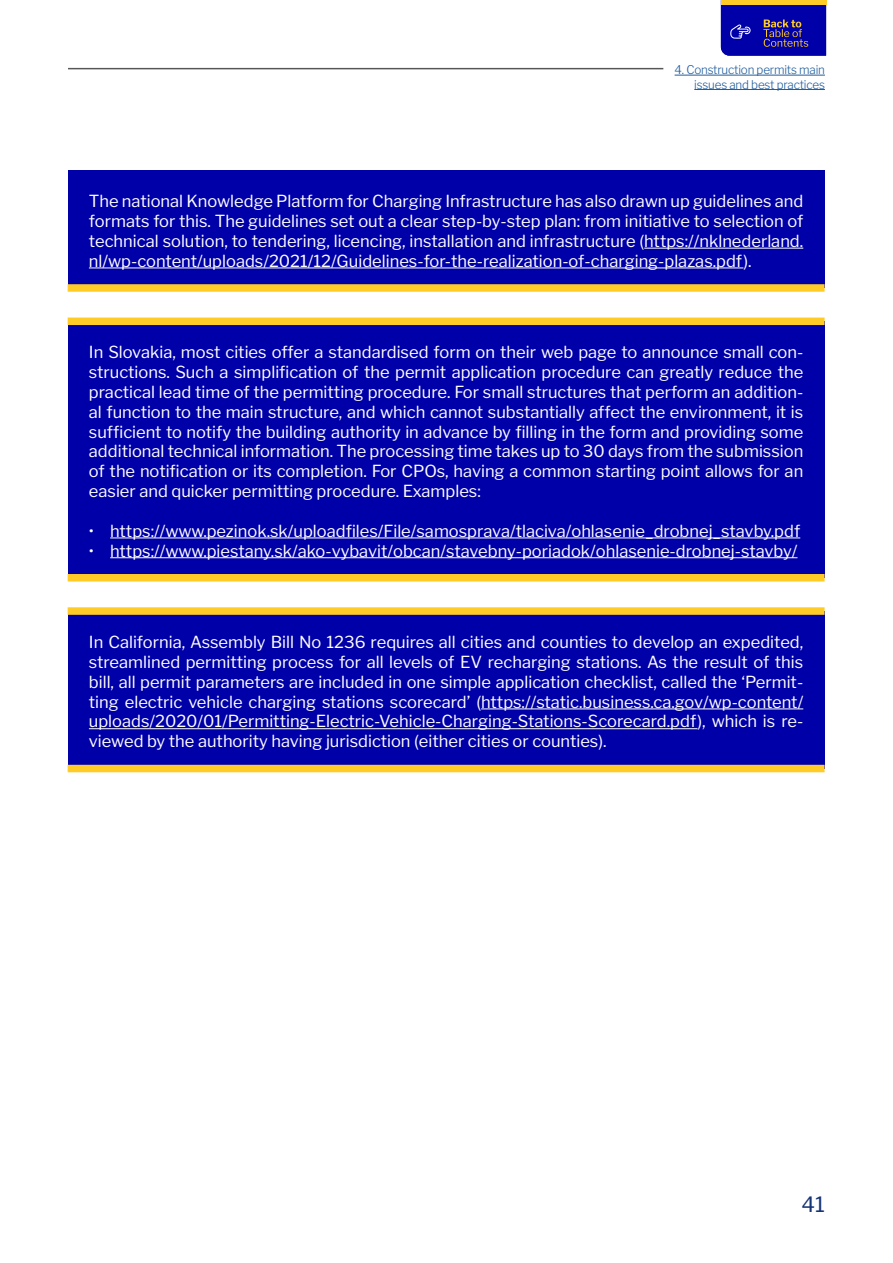
<style>
.page{position:relative;width:893px;height:1263px;background:#fff}
.page>*{position:absolute;margin:0;border:0;box-sizing:border-box;transform-origin:0 0}
.t1{font:21px "Libre Franklin";color:#163373}
.Box_body_white{font:16.5px/19.8px "Libre Franklin";color:#fff;text-align:justify}
.t2{font:300 12px/14.4px "Libre Franklin";letter-spacing:-.015em;color:#205d9e;text-align:right}
</style>
<div class="page">
<svg style="left:721px;top:0;width:105px;height:56px"></svg>
<hr style="left:68px;top:68px;width:595px;height:1px;background:#575756">
<hr style="left:675px;top:75px;width:150px;height:1px;background:#205d9e">
<hr style="left:694px;top:89px;width:131px;height:1px;background:#205d9e">
<div style="left:68px;top:170px;width:757px;height:118px;background:#0000a9"></div>
<div style="left:68px;top:284px;width:757px;height:8px;background:#ffcb27"></div>
<hr style="left:644px;top:248px;width:159px;height:1px;background:#fff">
<hr style="left:89px;top:268px;width:654px;height:1px;background:#fff">
<div style="left:68px;top:321px;width:757px;height:257px;background:#0000a9"></div>
<div style="left:68px;top:317px;width:757px;height:8px;background:#ffcb27"></div>
<div style="left:68px;top:574px;width:757px;height:7px;background:#ffcb27"></div>
<hr style="left:110px;top:537px;width:690px;height:1px;background:#fff">
<hr style="left:110px;top:557px;width:687px;height:1px;background:#fff">
<div style="left:68px;top:611px;width:757px;height:157px;background:#0000a9"></div>
<div style="left:68px;top:607px;width:757px;height:8px;background:#ffcb27"></div>
<div style="left:68px;top:765px;width:757px;height:7px;background:#ffcb27"></div>
<hr style="left:481px;top:708px;width:322px;height:1px;background:#fff">
<hr style="left:89px;top:728px;width:608px;height:1px;background:#fff">
<p class="t2" style="left:675px;top:62px;width:152px">4. Construction permits main issues and best practices</p>
<p class="Box_body_white" style="left:89px;top:190px;width:716px">The national Knowledge Platform for Charging Infrastructure has also drawn up guidelines and formats for this. The guidelines set out a clear step-by-step plan: from initiative to selection of technical solution, to tendering, licencing, installation and infrastructure (https://nklnederland. nl/wp-content/uploads/2021/12/Guidelines-for-the-realization-of-charging-plazas.pdf).</p>
<p class="Box_body_white" style="left:89px;top:341px;width:716px">In Slovakia, most cities offer a standardised form on their web page to announce small con&shy;structions. Such a simplification of the permit application procedure can greatly reduce the practical lead time of the permitting procedure. For small structures that perform an addition&shy;al function to the main structure, and which cannot substantially affect the environment, it is sufficient to notify the building authority in advance by filling in the form and providing some additional technical information. The processing time takes up to 30 days from the submission of the notification or its completion. For CPOs, having a common starting point allows for an easier and quicker permitting procedure. Examples:</p>
<p class="Box_body_white" style="left:89px;top:519px;width:713px">• https://www.pezinok.sk/uploadfiles/File/samosprava/tlaciva/ohlasenie_drobnej_stavby.pdf</p>
<p class="Box_body_white" style="left:89px;top:539px;width:710px">• https://www.piestany.sk/ako-vybavit/obcan/stavebny-poriadok/ohlasenie-drobnej-stavby/</p>
<p class="Box_body_white" style="left:89px;top:631px;width:716px">In California, Assembly Bill No 1236 requires all cities and counties to develop an expedited, streamlined permitting process for all levels of EV recharging stations. As the result of this bill, all permit parameters are included in one simple application checklist, called the ‘Permit&shy;ting electric vehicle charging stations scorecard’ (https://static.business.ca.gov/wp-content/ uploads/2020/01/Permitting-Electric-Vehicle-Charging-Stations-Scorecard.pdf), which is re&shy;viewed by the authority having jurisdiction (either cities or counties).</p>
<p class="t1" style="left:801px;top:1187px;width:25px">41</p>
</div>
